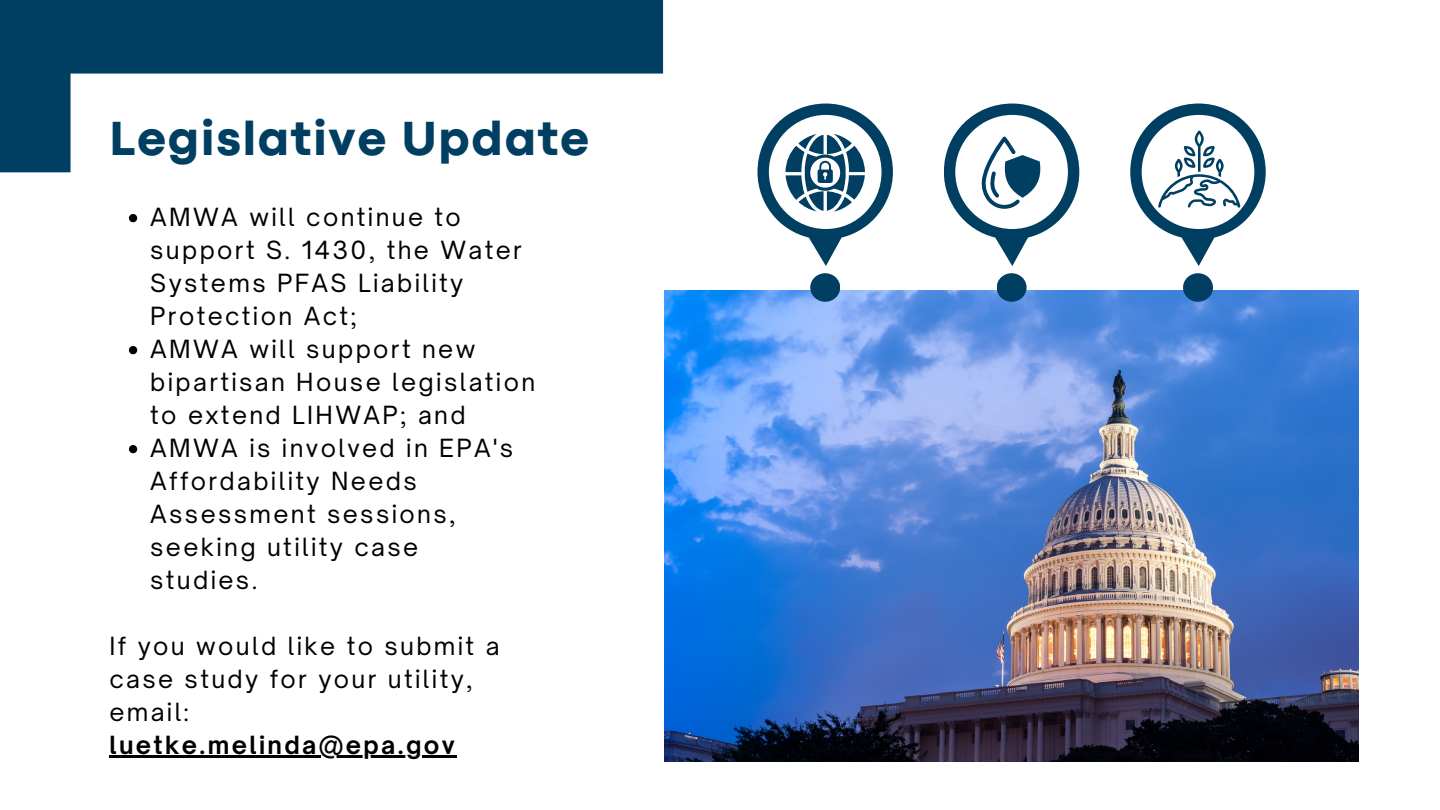
<style>
.page{position:relative;width:1440px;height:810px;background:#fff}
.page>*{position:absolute;margin:0;border:0;box-sizing:border-box;transform-origin:0 0}
.t1{font:800 50px "Codec Pro";letter-spacing:.035em;color:#003f62}
.t2{font:24px/33px "Open Sauce One";letter-spacing:.1em;color:#000}
.t3{font:700 24px "Open Sauce One";letter-spacing:.1em;color:#000}
</style>
<div class="page">
<img style="left:664px;top:291px;width:695px;height:471px">
<svg style="left:0;top:0;width:663px;height:172px"></svg>
<div style="left:810px;top:273px;width:30px;height:29px;background:#003f62;border-radius:50%"></div>
<div style="left:997px;top:273px;width:30px;height:29px;background:#003f62;border-radius:50%"></div>
<div style="left:1183px;top:273px;width:30px;height:29px;background:#003f62;border-radius:50%"></div>
<svg style="left:757px;top:104px;width:136px;height:162px"></svg>
<svg style="left:1130px;top:104px;width:136px;height:162px"></svg>
<svg style="left:944px;top:104px;width:135px;height:162px"></svg>
<svg style="left:129px;top:214px;width:8px;height:8px"></svg>
<svg style="left:129px;top:346px;width:8px;height:8px"></svg>
<svg style="left:129px;top:445px;width:8px;height:8px"></svg>
<hr style="left:109px;top:755px;width:348px;height:3px;background:#000">
<h1 class="t1" style="left:109px;top:121px;width:481px">Legislative Update</h1>
<p class="t2" style="left:150px;top:200px;width:373px">AMWA will continue to support S. 1430, the Water<br>Systems PFAS Liability<br>Protection Act;</p>
<p class="t2" style="left:150px;top:332px;width:386px">AMWA will support new bipartisan House legislation to extend LIHWAP; and</p>
<p class="t2" style="left:150px;top:431px;width:364px">AMWA is involved in EPA's<br>Affordability Needs<br>Assessment sessions, seeking utility case studies.</p>
<p class="t2" style="left:109px;top:629px;width:392px">If you would like to submit a case study for your utility, email:</p>
<p class="t3" style="left:109px;top:730px;width:347px">luetke.melinda@epa.gov</p>
</div>
